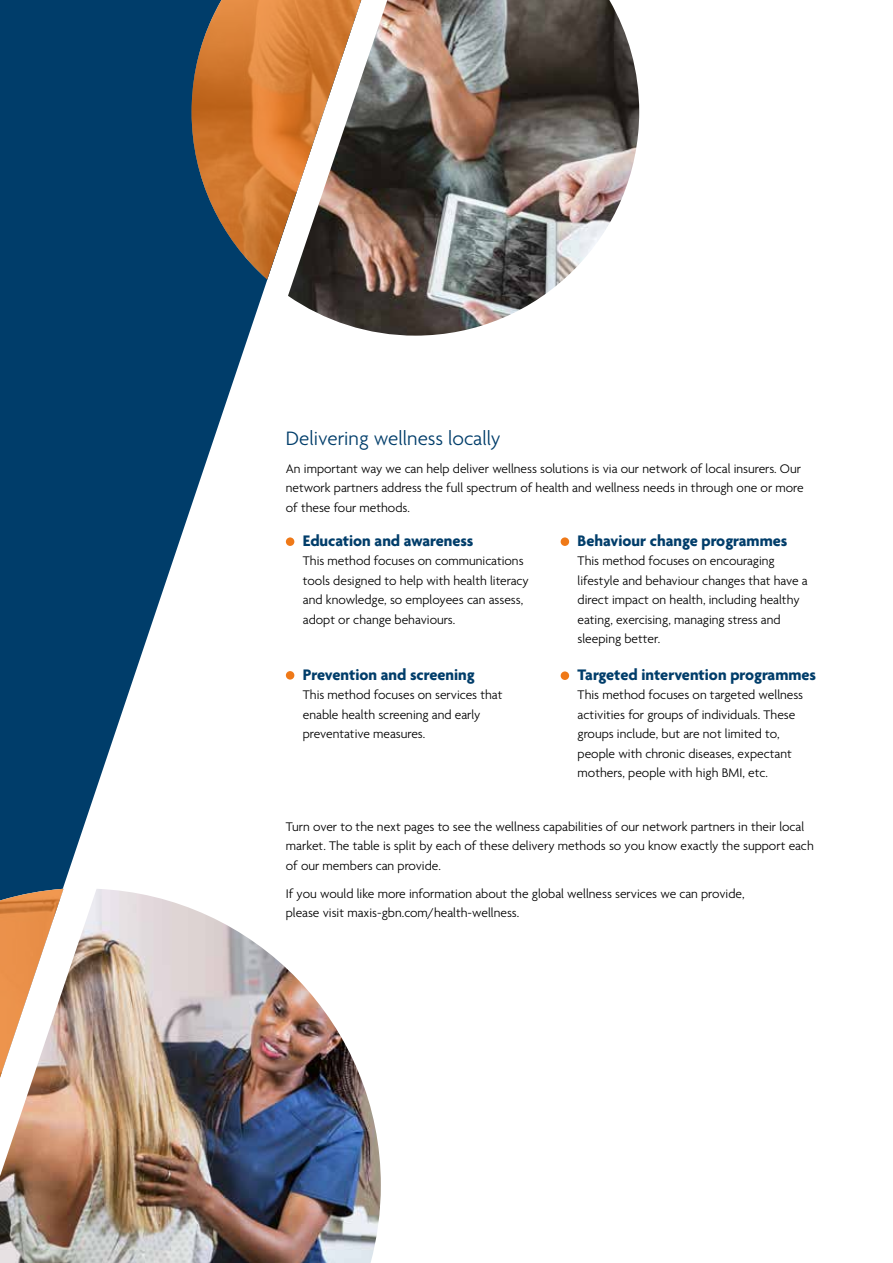
<style>
.page{position:relative;width:893px;height:1263px;background:#fff}
.page>*{position:absolute;margin:0;border:0;box-sizing:border-box;transform-origin:0 0}
.t1{font:300 21px "Agenda";color:#003d6a}
.t2{font:700 16.5px "Agenda";color:#003d6a}
.t3{font:300 13.5px/19.5px "Agenda";color:#000}
</style>
<div class="page">
<svg style="left:0;top:0;width:295px;height:889px;fill:#003d6a"></svg>
<img style="left:64px;top:889px;width:317px;height:374px">
<svg style="left:0;top:889px;width:64px;height:374px"></svg>
<svg style="left:192px;top:0;width:96px;height:279px;background:#aa7141"></svg>
<img style="left:288px;top:0;width:351px;height:336px">
<div style="left:286px;top:537px;width:8px;height:9px;background:#ef7918;border-radius:50%"></div>
<div style="left:286px;top:671px;width:8px;height:9px;background:#ef7918;border-radius:50%"></div>
<div style="left:561px;top:537px;width:8px;height:9px;background:#ef7918;border-radius:50%"></div>
<div style="left:561px;top:671px;width:8px;height:9px;background:#ef7918;border-radius:50%"></div>
<h1 class="t1" style="left:286px;top:426px;width:216px">Delivering wellness locally</h1>
<p class="t3" style="left:286px;top:459px;width:519px">An important way we can help deliver wellness solutions is via our network of local insurers. Our network partners address the full spectrum of health and wellness needs in through one or more of these four methods.</p>
<p class="t2" style="left:303px;top:532px;width:172px">Education and awareness</p>
<p class="t3" style="left:303px;top:552px;width:227px">This method focuses on communications tools designed to help with health literacy and knowledge, so employees can assess, adopt or change behaviours.</p>
<p class="t2" style="left:303px;top:665px;width:173px">Prevention and screening</p>
<p class="t3" style="left:303px;top:686px;width:201px">This method focuses on services that enable health screening and early preventative measures.</p>
<p class="t2" style="left:578px;top:532px;width:211px">Behaviour change programmes</p>
<p class="t3" style="left:578px;top:552px;width:232px">This method focuses on encouraging lifestyle and behaviour changes that have a direct impact on health, including healthy eating, exercising, managing stress and sleeping better.</p>
<p class="t2" style="left:578px;top:666px;width:240px">Targeted intervention programmes</p>
<p class="t3" style="left:578px;top:686px;width:227px">This method focuses on targeted wellness activities for groups of individuals. These groups include, but are not limited to, people with chronic diseases, expectant mothers, people with high BMI, etc.</p>
<p class="t3" style="left:286px;top:817px;width:529px">Turn over to the next pages to see the wellness capabilities of our network partners in their local market. The table is split by each of these delivery methods so you know exactly the support each of our members can provide.</p>
<p class="t3" style="left:286px;top:884px;width:460px">If you would like more information about the global wellness services we can provide, please visit maxis-gbn.com/health-wellness.</p>
</div>
